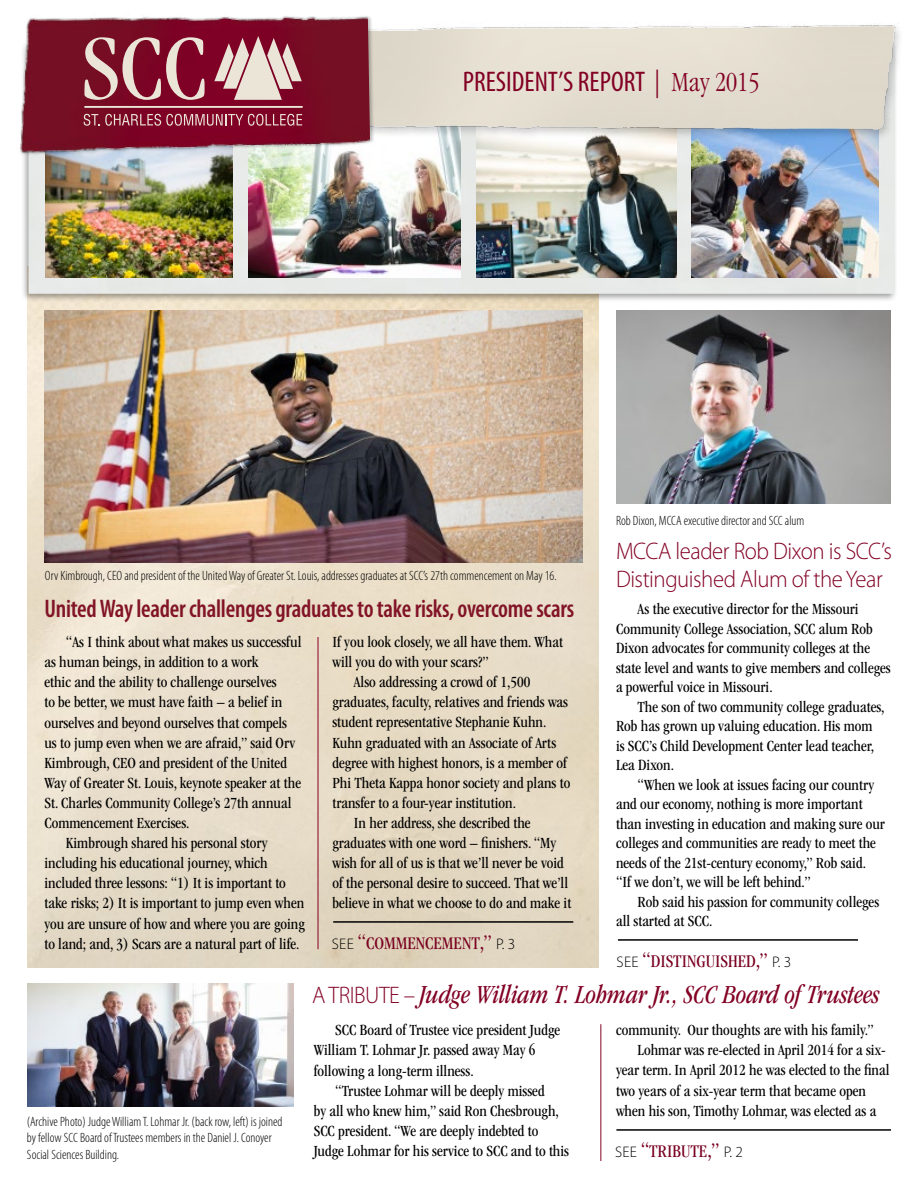
<style>
.page{position:relative;width:918px;height:1188px;background:#fff}
.page>*{position:absolute;margin:0;border:0;box-sizing:border-box;transform-origin:0 0}
.t1{font:condensed 28.5px "Myriad Pro";color:#820024}
.t2{font:italic condensed 27px "ITC Garamond Std";color:#820024;scale:.95 1}
.t3{font:600 condensed 25.5px "Myriad Pro";letter-spacing:-.01em;color:#821427;scale:.95 1}
.t4{font:300 24px/28.5px "Myriad Pro";letter-spacing:-.02em;color:#820024;scale:.95 1}
.t5{font:condensed 18.3px "ITC Garamond Std";color:#790020}
.t6{font:condensed 16.05px/19.5px "ITC Garamond Std";color:#000}
.t7{font:300 15.3px "Myriad Pro";color:#000}
.t8{font:300 condensed 13.5px/16.2px "Myriad Pro";color:#000}
.s1{font-family:"ITC Garamond Std";font-weight:300}
.s2{font-family:"Myriad Pro";font-weight:300;font-stretch:normal;font-size:15.3px;color:#000}
.s3{font-size:21.3px}
.s4{font-family:"ITC Garamond Std";font-weight:400;font-stretch:condensed;font-size:18.3px;color:#790020}
.s5{font-family:"ITC Garamond Std";font-weight:400;font-stretch:condensed;font-size:21.3px;color:#790020}
.s6{font-family:"Myriad Pro";font-weight:300;font-style:normal;font-stretch:normal;font-size:24px}
</style>
<div class="page">
<img style="left:27px;top:302px;width:572px;height:666px">
<div style="left:20px;top:41px;width:878px;height:261px;background:#000;opacity:.38"></div>
<div style="left:29px;top:141px;width:865px;height:153px;background:#e8eae8"></div>
<img style="left:45px;top:156px;width:187px;height:122px">
<img style="left:248px;top:141px;width:213px;height:137px">
<img style="left:476px;top:141px;width:201px;height:137px">
<img style="left:692px;top:141px;width:187px;height:137px">
<div style="left:334px;top:22px;width:571px;height:119px;background:#000;opacity:.2"></div>
<img style="left:375px;top:22px;width:524px;height:111px">
<img style="left:20px;top:16px;width:350px;height:140px">
<svg style="left:214px;top:36px;width:88px;height:64px;background:#bc858b"></svg>
<svg style="left:84px;top:37px;width:121px;height:63px;background:#9d4b5c"></svg>
<svg style="left:84px;top:114px;width:218px;height:12px;background:#9c4458"></svg>
<hr style="left:84px;top:106px;width:219px;height:2px;background:#ebe5d7">
<img style="left:616px;top:311px;width:275px;height:193px">
<img style="left:27px;top:984px;width:266px;height:123px">
<hr style="left:318px;top:637px;width:1px;height:312px;background:#820024">
<hr style="left:601px;top:1024px;width:1px;height:137px;background:#820024">
<img style="left:45px;top:310px;width:537px;height:252px">
<hr style="left:616px;top:1129px;width:275px;height:2px;background:#000">
<hr style="left:333px;top:921px;width:240px;height:2px;background:#000">
<hr style="left:618px;top:939px;width:240px;height:2px;background:#000">
<h1 class="t1" style="left:463px;top:64px;width:298px">PRESIDENT’S REPORT <span class="s1">| May 2015</span></h1>
<p class="t8" style="left:45px;top:567px;width:513px">Orv Kimbrough, CEO and president of the United Way of Greater St. Louis, addresses graduates at SCC’s 27th commencement on May 16.</p>
<h3 class="t3" style="left:44px;top:593px;width:559px">United Way leader challenges graduates to take risks, overcome scars</h3>
<p class="t6" style="left:66px;top:632px;width:237px">“As I think about what makes us successful</p>
<p class="t6" style="left:44px;top:653px;width:216px">as human beings, in addition to a work</p>
<p class="t6" style="left:44px;top:673px;width:234px">ethic and the ability to challenge ourselves</p>
<p class="t6" style="left:44px;top:693px;width:239px">to be better, we must have faith – a belief in</p>
<p class="t6" style="left:44px;top:713px;width:244px">ourselves and beyond ourselves that compels</p>
<p class="t6" style="left:44px;top:733px;width:252px">us to jump even when we are afraid,” said Orv</p>
<p class="t6" style="left:44px;top:753px;width:244px">Kimbrough, CEO and president of the United</p>
<p class="t6" style="left:44px;top:773px;width:258px">Way of Greater St. Louis, keynote speaker at the</p>
<p class="t6" style="left:44px;top:793px;width:249px">St. Charles Community College’s 27th annual</p>
<p class="t6" style="left:44px;top:813px;width:147px">Commencement Exercises.</p>
<p class="t6" style="left:66px;top:833px;width:203px">Kimbrough shared his personal story</p>
<p class="t6" style="left:44px;top:853px;width:225px">including his educational journey, which</p>
<p class="t6" style="left:44px;top:874px;width:243px">included three lessons: “1) It is important to</p>
<p class="t6" style="left:44px;top:894px;width:261px">take risks; 2) It is important to jump even when</p>
<p class="t6" style="left:44px;top:914px;width:262px">you are unsure of how and where you are going</p>
<p class="t6" style="left:44px;top:934px;width:257px">to land; and, 3) Scars are a natural part of life.</p>
<p class="t6" style="left:332px;top:632px;width:232px">If you look closely, we all have them. What</p>
<p class="t6" style="left:332px;top:652px;width:158px">will you do with your scars?”</p>
<p class="t6" style="left:354px;top:673px;width:178px">Also addressing a crowd of 1,500</p>
<p class="t6" style="left:332px;top:693px;width:237px">graduates, faculty, relatives and friends was</p>
<p class="t6" style="left:332px;top:713px;width:215px">student representative Stephanie Kuhn.</p>
<p class="t6" style="left:332px;top:733px;width:225px">Kuhn graduated with an Associate of Arts</p>
<p class="t6" style="left:332px;top:753px;width:236px">degree with highest honors, is a member of</p>
<p class="t6" style="left:332px;top:773px;width:239px">Phi Theta Kappa honor society and plans to</p>
<p class="t6" style="left:332px;top:793px;width:185px">transfer to a four-year institution.</p>
<p class="t6" style="left:354px;top:813px;width:178px">In her address, she described the</p>
<p class="t6" style="left:332px;top:833px;width:225px">graduates with one word – finishers. “My</p>
<p class="t6" style="left:332px;top:853px;width:233px">wish for all of us is that we’ll never be void</p>
<p class="t6" style="left:332px;top:874px;width:237px">of the personal desire to succeed. That we’ll</p>
<p class="t6" style="left:332px;top:894px;width:240px">believe in what we choose to do and make it</p>
<p class="t5" style="left:332px;top:933px;width:45px"><span class="s2">SEE</span> <span class="s3">“</span>comme</p>
<p class="t5" style="left:416px;top:933px;width:20px">nceme</p>
<p class="t7" style="left:462px;top:935px;width:55px"><span class="s4">nt</span><span class="s5">,”</span> p. 3</p>
<p class="t8" style="left:616px;top:512px;width:190px">Rob Dixon, MCCA executive director and SCC alum</p>
<h3 class="t4" style="left:616px;top:537px;width:292px">MCCA leader Rob Dixon is SCC’s<br>Distinguished Alum of the Year</h3>
<p class="t6" style="left:616px;top:600px;width:276px;text-indent:22px">As the executive director for the Missouri Community College Association, SCC alum Rob Dixon advocates for community colleges at the state level and wants to give members and colleges a powerful voice in Missouri.</p>
<p class="t6" style="left:616px;top:697px;width:270px;text-indent:22px">The son of two community college graduates, Rob has grown up valuing education. His mom is SCC’s Child Development Center lead teacher, Lea Dixon.</p>
<p class="t6" style="left:616px;top:775px;width:270px;text-indent:22px">“When we look at issues facing our country and our economy, nothing is more important than investing in education and making sure our colleges and communities are ready to meet the needs of the 21st-century economy,” Rob said. “If we don’t, we will be left behind.”</p>
<p class="t6" style="left:616px;top:892px;width:265px;text-indent:22px">Rob said his passion for community colleges all started at SCC.</p>
<p class="t5" style="left:617px;top:951px;width:176px"><span class="s2">SEE</span> <span class="s3">“</span>DISTINGUISHED<span class="s3">,”</span> <span class="s2">p. 3</span></p>
<p class="t8" style="left:27px;top:1113px;width:257px">(Archive Photo) Judge William T. Lohmar Jr. (back row, left) is joined by fellow SCC Board of Trustees members in the Daniel J. Conoyer<br>Social Sciences Building.</p>
<h2 class="t2" style="left:312px;top:979px;width:599px"><span class="s6">A TRIBUTE –</span> Judge William T. Lohmar Jr., SCC Board of Trustees</h2>
<p class="t6" style="left:314px;top:1020px;width:248px;line-height:20.1px;text-indent:22px">SCC Board of Trustee vice president Judge<br>William T. Lohmar Jr. passed away May 6 following a long-term illness.</p>
<p class="t6" style="left:314px;top:1081px;width:257px;line-height:20.1px;text-indent:22px">“Trustee Lohmar will be deeply missed<br>by all who knew him,” said Ron Chesbrough, SCC president. “We are deeply indebted to Judge Lohmar for his service to SCC and to this</p>
<p class="t6" style="left:616px;top:1021px;width:259px">community. Our thoughts are with his family.”</p>
<p class="t6" style="left:638px;top:1041px;width:250px">Lohmar was re-elected in April 2014 for a six-</p>
<p class="t6" style="left:616px;top:1061px;width:275px">year term. In April 2012 he was elected to the final</p>
<p class="t6" style="left:616px;top:1081px;width:251px">two years of a six-year term that became open</p>
<p class="t6" style="left:616px;top:1101px;width:262px">when his son, Timothy Lohmar, was elected as a</p>
<p class="t5" style="left:615px;top:1141px;width:52px"><span class="s2">SEE</span> <span class="s3">“</span>Tribute</p>
<p class="t7" style="left:707px;top:1143px;width:37px"><span class="s5">,”</span> p. 2</p>
</div>
